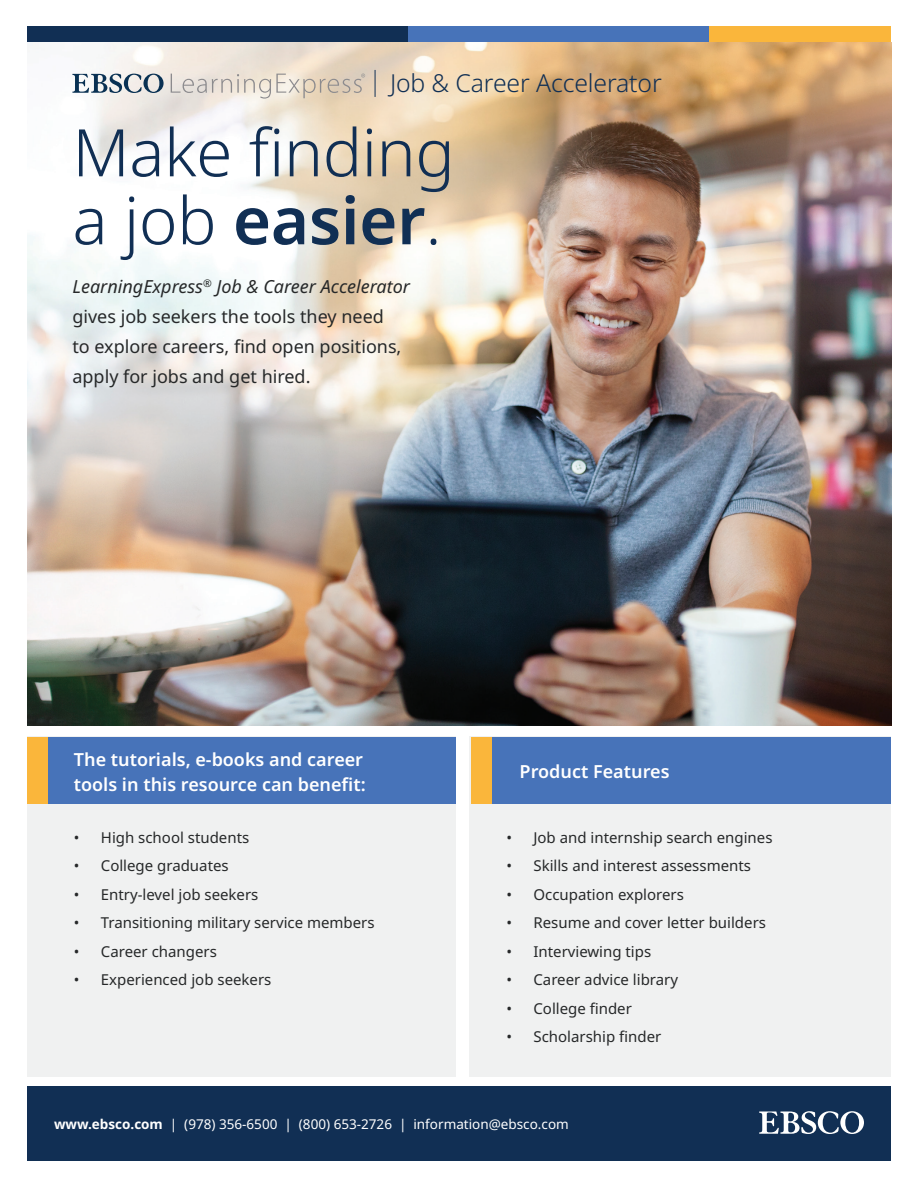
<style>
.page{position:relative;width:918px;height:1188px;background:#fff}
.page>*{position:absolute;margin:0;border:0;box-sizing:border-box;transform-origin:0 0}
.t1{font:300 65.55px/67.9px "Noto Sans";letter-spacing:-.005em;color:#112f54}
.t2{font:300 24.75px "Noto Sans";letter-spacing:-.005em;color:#102f54}
.t3{font:18px/30px "Noto Sans";color:#262829}
.t4{font:600 18px/25.5px "Noto Sans";color:#fff}
.t5{font:15px "Noto Sans";color:#262829}
.t6{font:13.5px "Noto Sans";color:#fff}
.s1{font-weight:600}
.s2{font-style:italic}
.s3{font-weight:700}
</style>
<div class="page">
<img style="left:28px;top:42px;width:864px;height:684px">
<div style="left:27px;top:736px;width:429px;height:341px;background:#f0f1f1"></div>
<div style="left:469px;top:736px;width:422px;height:341px;background:#f0f1f1"></div>
<div style="left:27px;top:737px;width:429px;height:67px;background:#4773b9"></div>
<div style="left:492px;top:737px;width:399px;height:67px;background:#4773b9"></div>
<div style="left:27px;top:737px;width:21px;height:67px;background:#fab63b"></div>
<div style="left:471px;top:737px;width:21px;height:67px;background:#fab63b"></div>
<div style="left:27px;top:26px;width:415px;height:16px;background:#112f54"></div>
<div style="left:677px;top:26px;width:214px;height:16px;background:#fab63b"></div>
<div style="left:408px;top:26px;width:301px;height:16px;background:#4773b9"></div>
<div style="left:28px;top:1086px;width:863px;height:75px;background:#112f54"></div>
<svg style="left:759px;top:1111px;width:105px;height:23px"></svg>
<svg style="left:72px;top:74px;width:92px;height:19px"></svg>
<svg style="left:171px;top:74px;width:194px;height:25px;background:#ded4c8"></svg>
<svg style="left:375px;top:70px;width:1px;height:27px"></svg>
<h2 class="t2" style="left:390px;top:66px;width:273px">Job &amp; Career Accelerator</h2>
<h1 class="t1" style="left:72px;top:120px;width:384px">Make finding a job <span class="s1">easier</span>.</h1>
<p class="t3" style="left:72px;top:272px;width:339px"><span class="s2">LearningExpress</span><sup>®</sup> <span class="s2">Job &amp; Career Accelerator </span>gives job seekers the tools they need<br>to explore careers, find open positions, apply for jobs and get hired.</p>
<p class="t4" style="left:74px;top:747px;width:293px">The tutorials, e-books and career tools in this resource can benefit:</p>
<p class="t5" style="left:74px;top:827px;width:177px">• High school students</p>
<p class="t5" style="left:74px;top:855px;width:156px">• College graduates</p>
<p class="t5" style="left:74px;top:884px;width:186px">• Entry-level job seekers</p>
<p class="t5" style="left:74px;top:912px;width:302px">• Transitioning military service members</p>
<p class="t5" style="left:74px;top:941px;width:145px">• Career changers</p>
<p class="t5" style="left:74px;top:969px;width:199px">• Experienced job seekers</p>
<p class="t4" style="left:520px;top:760px;width:151px">Product Features</p>
<p class="t5" style="left:506px;top:827px;width:268px">• Job and internship search engines</p>
<p class="t5" style="left:506px;top:855px;width:246px">• Skills and interest assessments</p>
<p class="t5" style="left:506px;top:884px;width:179px">• Occupation explorers</p>
<p class="t5" style="left:506px;top:912px;width:261px">• Resume and cover letter builders</p>
<p class="t5" style="left:506px;top:941px;width:146px">• Interviewing tips</p>
<p class="t5" style="left:506px;top:969px;width:173px">• Career advice library</p>
<p class="t5" style="left:506px;top:998px;width:127px">• College finder</p>
<p class="t5" style="left:506px;top:1026px;width:156px">• Scholarship finder</p>
<p class="t6" style="left:54px;top:1114px;width:516px"><span class="s3">www.ebsco.com</span> | (978) 356-6500 | (800) 653-2726 | information@ebsco.com</p>
</div>
